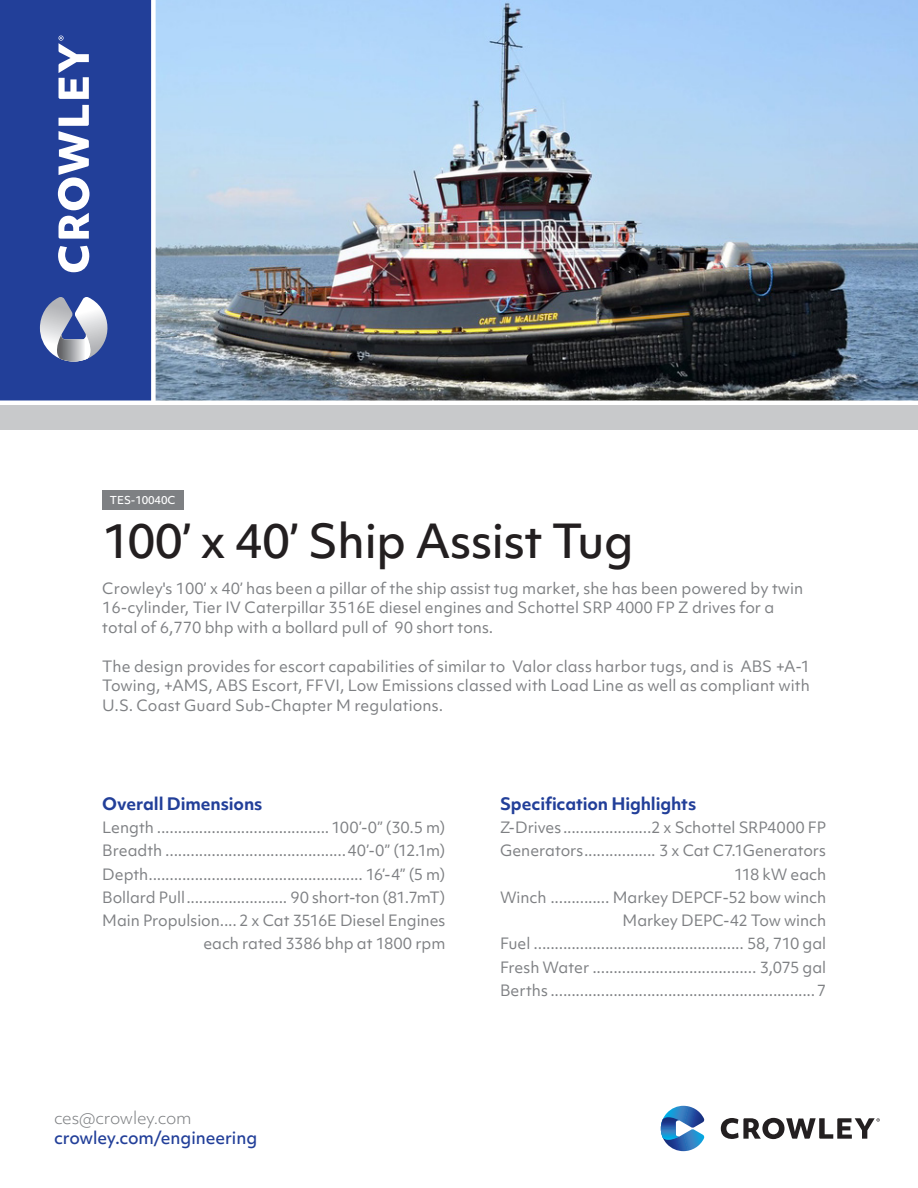
<style>
.page{position:relative;width:918px;height:1188px;background:#fff}
.page>*{position:absolute;margin:0;border:0;box-sizing:border-box;transform-origin:0 0}
.Intro_Copy_Blocks{font:500 45px "Objektiv Mk 1";letter-spacing:-.01em;color:#231f20}
.Intro_Copy_Blocks-2{font:700 16.5px "Objektiv Mk 1";letter-spacing:-.005em;color:#223f99}
.t1{font:500 16.5px "Objektiv Mk 1";letter-spacing:-.01em;color:#223f99}
.t2{font:300 16.5px "Objektiv Mk 1";letter-spacing:-.02em;color:#7e8083}
.Intro_Copy_Blocks-3{font:15px/19.5px "Objektiv Mk 1";color:#7e8083}
.Intro_Copy_Blocks-4{font:15px "Objektiv Mk 1";letter-spacing:-.02em;color:#7e8083}
.Intro_Copy_Blocks-5{font:500 10.5px "Objektiv Mk 1";letter-spacing:-.01em;color:#fff}
.s1{font-style:inherit}
</style>
<div class="page">
<img style="left:156px;top:0;width:762px;height:400px">
<div style="left:0;top:0;width:152px;height:402px;background:#223f99"></div>
<div style="left:0;top:405px;width:918px;height:25px;background:#c8c9cb"></div>
<div style="left:151px;top:0;width:5px;height:402px;background:#fff"></div>
<div style="left:0;top:400px;width:918px;height:5px;background:#fff"></div>
<svg style="left:58px;top:36px;width:32px;height:236px"></svg>
<svg style="left:40px;top:297px;width:68px;height:65px"></svg>
<svg style="left:721px;top:1118px;width:159px;height:21px"></svg>
<svg style="left:660px;top:1106px;width:45px;height:45px"></svg>
<div style="left:102px;top:490px;width:82px;height:20px;background:#7e8083"></div>
<p class="Intro_Copy_Blocks-5" style="left:110px;top:493px;width:67px">TES-10040C</p>
<p class="Intro_Copy_Blocks" style="left:103px;top:510px;width:533px">100’ x 40’ Ship Assist Tug</p>
<p class="Intro_Copy_Blocks-3" style="left:102px;top:578px;width:702px">Crowley<span class="s1">'s</span> 100’ x 40’ has been a pillar of the ship assist tug market, she has been powered by twin<br>16-cylinder, Tier IV Caterpillar 3516E diesel engines and Schottel SRP 4000 FP Z drives for a total of 6,770 bhp with a bollard pull of 90 short tons.</p>
<p class="Intro_Copy_Blocks-3" style="left:102px;top:656px;width:709px;text-align:justify">The design provides for escort capabilities of similar to Valor class harbor tugs, and is ABS +A-1<br>Towing, +AMS, ABS Escort, FFVI, Low Emissions classed with Load Line as well as compliant with U.S. Coast Guard Sub-Chapter M regulations.</p>
<p class="Intro_Copy_Blocks-2" style="left:102px;top:792px;width:162px">Overall Dimensions</p>
<p class="Intro_Copy_Blocks-3" style="left:102px;top:818px;width:345px">Length .........................................100’-0” (30.5 m)</p>
<p class="Intro_Copy_Blocks-3" style="left:102px;top:841px;width:345px">Breadth ...........................................40’-0” (12.1m)</p>
<p class="Intro_Copy_Blocks-3" style="left:102px;top:864px;width:345px">Depth................................................... 16’-4” (5 m)</p>
<p class="Intro_Copy_Blocks-3" style="left:102px;top:887px;width:345px">Bollard Pull........................ 90 short-ton (81.7mT)</p>
<p class="Intro_Copy_Blocks-3" style="left:102px;top:911px;width:345px">Main Propulsion.... 2 x Cat 3516E Diesel Engines</p>
<p class="Intro_Copy_Blocks-3" style="left:203px;top:934px;width:244px">each rated 3386 bhp at 1800 rpm</p>
<p class="t2" style="left:54px;top:1107px;width:139px">ces@crowley.com</p>
<p class="t1" style="left:54px;top:1126px;width:205px">crowley.com/engineering</p>
<p class="Intro_Copy_Blocks-2" style="left:500px;top:792px;width:198px">Specification Highlights</p>
<p class="Intro_Copy_Blocks-3" style="left:500px;top:818px;width:328px">Z-Drives.....................2 x Schottel SRP4000 FP</p>
<p class="Intro_Copy_Blocks-3" style="left:500px;top:841px;width:328px">Generators................. 3 x Cat C7.1Generators</p>
<p class="Intro_Copy_Blocks-4" style="left:734px;top:864px;width:94px">118 kW each</p>
<p class="Intro_Copy_Blocks-3" style="left:500px;top:887px;width:328px">Winch .............. Markey DEPCF-52 bow winch</p>
<p class="Intro_Copy_Blocks-3" style="left:623px;top:911px;width:205px">Markey DEPC-42 Tow winch</p>
<p class="Intro_Copy_Blocks-3" style="left:500px;top:934px;width:328px">Fuel .................................................. 58, 710 gal</p>
<p class="Intro_Copy_Blocks-3" style="left:500px;top:957px;width:328px">Fresh Water ....................................... 3,075 gal</p>
<p class="Intro_Copy_Blocks-3" style="left:500px;top:980px;width:328px">Berths ...............................................................7</p>
</div>
